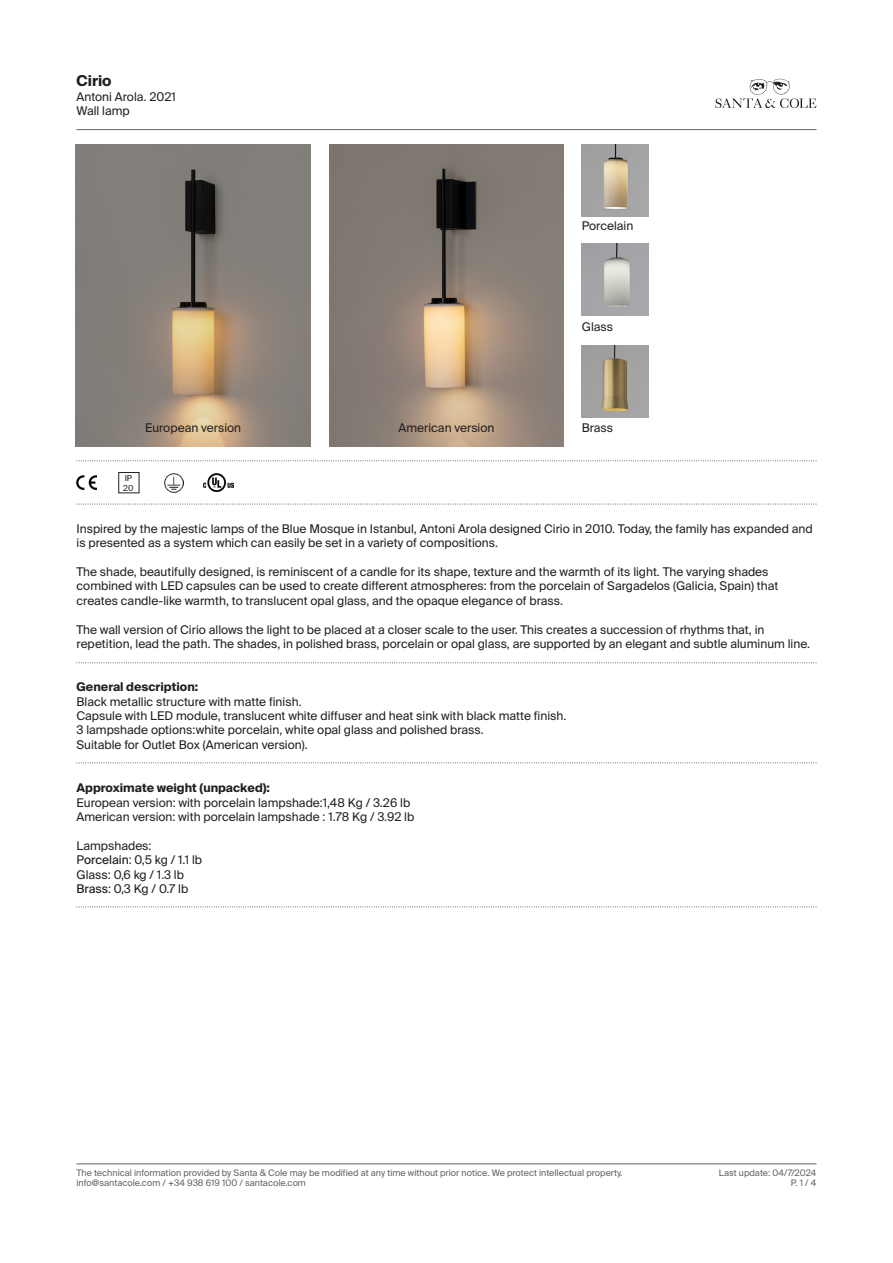
<style>
.page{position:relative;width:893px;height:1263px;background:#fff}
.page>*{position:absolute;margin:0;border:0;box-sizing:border-box;transform-origin:0 0}
.t1{font:700 15px "Suisse Intl";color:#231f20}
.t2{font:12px/14.4px "Suisse Intl";color:#231f20}
.t3{font:700 12px "Suisse Intl";color:#231f20}
.t4{font:9px "Suisse Intl";color:#636366}
.t5{font:8.25px "Suisse Intl";color:#231f20}
.s1{font-weight:700}
.s2{font-style:inherit}
</style>
<div class="page">
<svg style="left:715px;top:79px;width:101px;height:29px"></svg>
<hr style="left:77px;top:129px;width:739px;height:1px;background:#636366">
<hr style="left:77px;top:1163px;width:739px;height:1px;background:#636366">
<svg style="left:77px;top:460px;width:740px;height:1px"></svg>
<svg style="left:77px;top:504px;width:740px;height:1px"></svg>
<svg style="left:77px;top:906px;width:740px;height:1px"></svg>
<svg style="left:77px;top:762px;width:740px;height:1px"></svg>
<svg style="left:77px;top:662px;width:740px;height:1px"></svg>
<img style="left:77px;top:475px;width:19px;height:14px">
<img style="left:165px;top:474px;width:18px;height:18px">
<img style="left:582px;top:144px;width:66px;height:72px">
<img style="left:582px;top:244px;width:66px;height:72px">
<img style="left:582px;top:346px;width:66px;height:72px">
<img style="left:203px;top:473px;width:31px;height:18px">
<img style="left:329px;top:144px;width:235px;height:302px">
<img style="left:76px;top:144px;width:234px;height:302px">
<p class="t1" style="left:77px;top:72px;width:37px">Cirio</p>
<p class="t2" style="left:77px;top:89px;width:101px">Antoni Arola. 2021<br>Wall lamp</p>
<p class="t2" style="left:582px;top:219px;width:53px">Porcelain</p>
<p class="t2" style="left:582px;top:320px;width:33px">Glass</p>
<p class="t2" style="left:145px;top:421px;width:98px">European version</p>
<p class="t2" style="left:398px;top:421px;width:97px">American version</p>
<p class="t2" style="left:582px;top:421px;width:33px">Brass</p>
<p class="t5" style="left:125px;top:473px;width:9px">IP</p>
<p class="t5" style="left:123px;top:483px;width:12px">20</p>
<p class="t2" style="left:77px;top:521px;width:738px">Inspired by the majestic lamps of the Blue Mosque in Istanbul, Antoni Arola designed Cirio in 2010. Today, the family has expanded and is presented as a system which can easily be set in a variety of compositions.</p>
<p class="t2" style="left:77px;top:565px;width:703px">The shade, beautifully designed, is reminiscent of a candle for its shape, texture and the warmth of its light. The varying shades combined with LED capsules can be used to create different atmospheres: from the porcelain of Sargadelos (Galicia, Spain) that creates candle-like warmth, to translucent opal glass, and the opaque elegance of brass.</p>
<p class="t2" style="left:77px;top:622px;width:735px">The wall version of Cirio allows the light to be placed at a closer scale to the user. This creates a succession of rhythms that, in repetition, lead the path. The shades, in polished brass, porcelain or opal glass, are supported by an elegant and subtle aluminum line.</p>
<p class="t2" style="left:77px;top:680px;width:227px"><span class="s1">General description:<br></span>Black metallic structure with matte finish.</p>
<p class="t2" style="left:77px;top:709px;width:491px">Capsule with LED module, translucent white diffuser and heat sink with black matte finish.</p>
<p class="t2" style="left:77px;top:723px;width:409px">3 lampshade options:white porcelain, white opal glass and polished brass.</p>
<p class="t2" style="left:77px;top:737px;width:233px">Suitable for Outlet Box (American version).</p>
<p class="t3" style="left:77px;top:781px;width:195px">Approximate weight (unpacked):</p>
<p class="t2" style="left:77px;top:795px;width:335px">European version: with porcelain lampshade:1,48 Kg / 3.26 lb</p>
<p class="t2" style="left:77px;top:809px;width:339px">American version: with porcelain lampshade : 1.78 Kg / 3.92 lb</p>
<p class="t2" style="left:77px;top:838px;width:77px">Lampshades:</p>
<p class="t2" style="left:77px;top:853px;width:127px">P<span class="s2">orcelain</span>: 0,5 kg / 1.1 lb</p>
<p class="t2" style="left:77px;top:867px;width:109px">Glass: 0,6 kg / 1.3 lb</p>
<p class="t2" style="left:77px;top:881px;width:113px"><span class="s2">Brass</span>: 0,3 Kg / 0.7 lb</p>
<p class="t4" style="left:77px;top:1167px;width:547px">The technical information provided by Santa &amp; Cole may be modified at any time without prior notice. We protect intellectual property.</p>
<p class="t4" style="left:719px;top:1167px;width:99px">Last update: 04/7/2024</p>
<p class="t4" style="left:77px;top:1178px;width:231px">info@santacole.com / +34 938 619 100 / santacole.com</p>
<p class="t4" style="left:791px;top:1178px;width:27px">P. 1 / 4</p>
</div>
